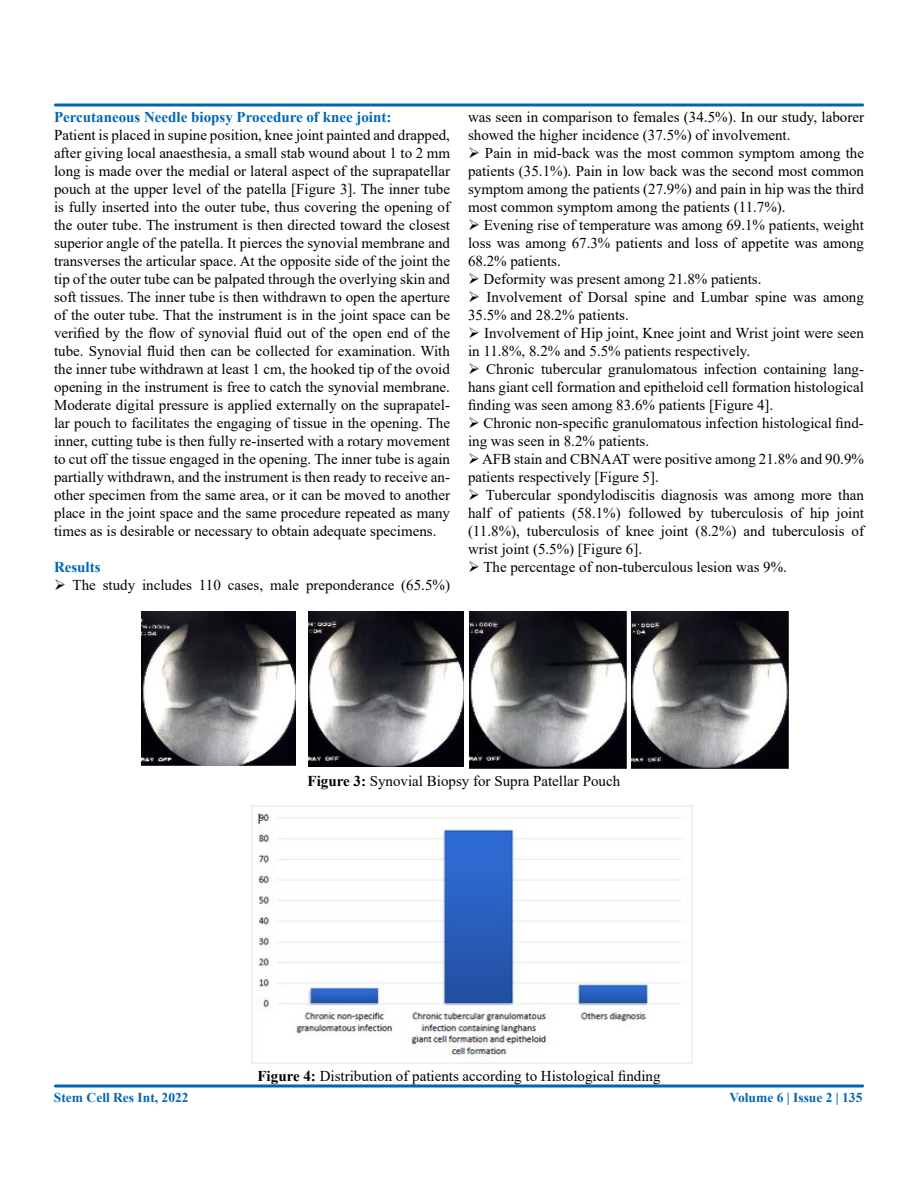
<style>
.page{position:relative;width:918px;height:1188px;background:#fff}
.page>*{position:absolute;margin:0;border:0;box-sizing:border-box;transform-origin:0 0}
.t1{font:15px/18px "Times New Roman";color:#000;text-align:justify}
.t2{font:700 15px "Times New Roman";color:#0066b3}
.t3{font:700 13.5px "Times New Roman";color:#0066b3}
.s1{font-weight:700}
</style>
<div class="page">
<div style="left:54px;top:104px;width:810px;height:2px;border:2px solid #0066b3"></div>
<div style="left:54px;top:1084px;width:810px;height:4px;border:2px solid #0066b3"></div>
<img style="left:141px;top:611px;width:155px;height:155px">
<img style="left:308px;top:611px;width:156px;height:156px">
<img style="left:469px;top:611px;width:157px;height:157px">
<img style="left:631px;top:611px;width:157px;height:157px">
<img style="left:251px;top:805px;width:442px;height:259px">
<p class="t2" style="left:54px;top:106px;width:339px">Percutaneous Needle biopsy Procedure of knee joint:</p>
<p class="t1" style="left:54px;top:125px;width:398px">Patient is placed in supine position, knee joint painted and drapped, after giving local anaesthesia, a small stab wound about 1 to 2 mm long is made over the medial or lateral aspect of the suprapatellar pouch at the upper level of the patella [Figure 3]. The inner tube is fully inserted into the outer tube, thus covering the opening of the outer tube. The instrument is then directed toward the closest superior angle of the patella. It pierces the synovial membrane and transverses the articular space. At the opposite side of the joint the tip of the outer tube can be palpated through the overlying skin and soft tissues. The inner tube is then withdrawn to open the aperture of the outer tube. That the instrument is in the joint space can be verified by the flow of synovial fluid out of the open end of the tube. Synovial fluid then can be collected for examination. With the inner tube withdrawn at least 1 cm, the hooked tip of the ovoid opening in the instrument is free to catch the synovial membrane.<br>Moderate digital pressure is applied externally on the suprapatel&shy;lar pouch to facilitates the engaging of tissue in the opening. The inner, cutting tube is then fully re-inserted with a rotary movement to cut off the tissue engaged in the opening. The inner tube is again partially withdrawn, and the instrument is then ready to receive an&shy;other specimen from the same area, or it can be moved to another place in the joint space and the same procedure repeated as many times as is desirable or necessary to obtain adequate specimens.</p>
<p class="t2" style="left:54px;top:556px;width:48px">Results</p>
<p class="t1" style="left:54px;top:575px;width:398px">➢ The study includes 110 cases, male preponderance (65.5%)</p>
<p class="t1" style="left:468px;top:108px;width:398px">was seen in comparison to females (34.5%). In our study, laborer showed the higher incidence (37.5%) of involvement.</p>
<p class="t1" style="left:468px;top:144px;width:398px">➢ Pain in mid-back was the most common symptom among the patients (35.1%). Pain in low back was the second most common symptom among the patients (27.9%) and pain in hip was the third most common symptom among the patients (11.7%).</p>
<p class="t1" style="left:468px;top:216px;width:398px">➢ Evening rise of temperature was among 69.1% patients, weight loss was among 67.3% patients and loss of appetite was among 68.2% patients.</p>
<p class="t1" style="left:468px;top:270px;width:295px">➢ Deformity was present among 21.8% patients.</p>
<p class="t1" style="left:468px;top:288px;width:397px">➢ Involvement of Dorsal spine and Lumbar spine was among<br>35.5% and 28.2% patients.</p>
<p class="t1" style="left:468px;top:324px;width:397px">➢ Involvement of Hip joint, Knee joint and Wrist joint were seen in 11.8%, 8.2% and 5.5% patients respectively.</p>
<p class="t1" style="left:468px;top:360px;width:398px">➢ Chronic tubercular granulomatous infection containing lang&shy;hans giant cell formation and epitheloid cell formation histological finding was seen among 83.6% patients [Figure 4].</p>
<p class="t1" style="left:468px;top:414px;width:397px">➢ Chronic non-specific granulomatous infection histological find&shy;ing was seen in 8.2% patients.</p>
<p class="t1" style="left:468px;top:450px;width:398px">➢ AFB stain and CBNAAT were positive among 21.8% and 90.9% patients respectively [Figure 5].</p>
<p class="t1" style="left:468px;top:486px;width:398px">➢ Tubercular spondylodiscitis diagnosis was among more than half of patients (58.1%) followed by tuberculosis of hip joint (11.8%), tuberculosis of knee joint (8.2%) and tuberculosis of wrist joint (5.5%) [Figure 6].</p>
<p class="t1" style="left:468px;top:558px;width:321px">➢ The percentage of non-tuberculous lesion was 9%.</p>
<p class="t1" style="left:308px;top:772px;width:314px"><span class="s1">Figure 3:</span> Synovial Biopsy for Supra Patellar Pouch</p>
<p class="t1" style="left:257px;top:1066px;width:405px"><span class="s1">Figure 4:</span> Distribution of patients according to Histological finding</p>
<p class="t3" style="left:54px;top:1087px;width:136px">Stem Cell Res Int, 2022</p>
<p class="t3" style="left:730px;top:1087px;width:134px">Volume 6 | Issue 2 | 135</p>
</div>
